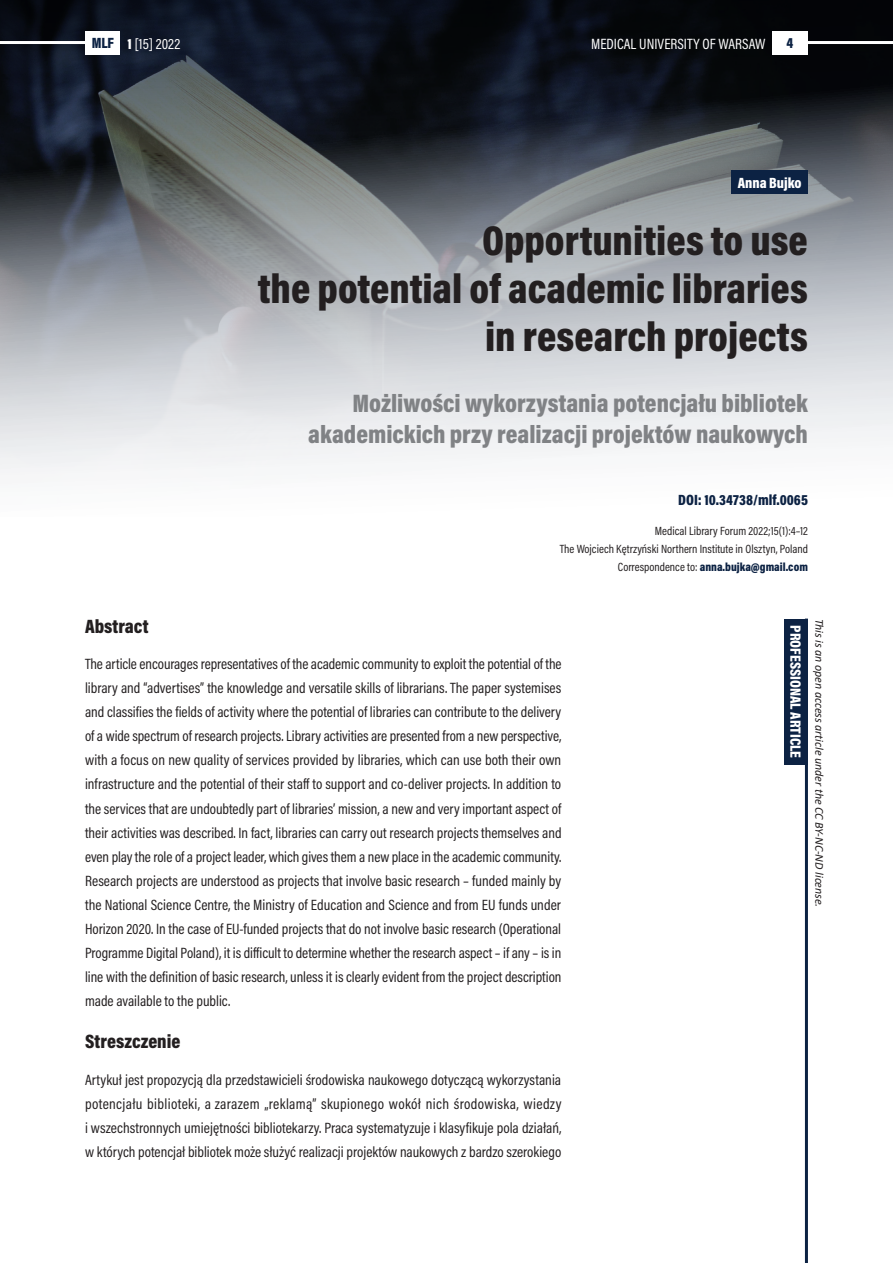
<style>
.page{position:relative;width:893px;height:1263px;background:#fff}
.page>*{position:absolute;margin:0;border:0;box-sizing:border-box;transform-origin:0 0}
.tytul{font:900 42px/48px "Acumin Pro Cond";color:#231f20;text-align:right}
.tytul_pol{font:900 25.5px/31.5px "Acumin Pro Cond";color:#808285;text-align:right}
.abstract{font:900 19.5px "Acumin Pro Cond";color:#231f20}
.abstact_text{font:15px/24px "Acumin Pro Cond";color:#231f20;text-align:justify}
.abstact_text-2{font:15px "Acumin Pro Cond";color:#fff}
.autorzy{font:900 15px "Acumin Pro Cond";color:#fff}
.doi{font:900 15px "Acumin Pro Cond";color:#0c2243}
.autorzy-2{font:900 15px "Acumin Pro Cond";color:#0c2243}
.dopisek{font:12px "Acumin Pro Cond";color:#231f20}
.txt{font:italic 12px "Calibri";letter-spacing:-.005em;color:#231f20}
.dopisek-2{font:900 12px "Acumin Pro Cond";color:#0c2243}
.s1{font-weight:900}
.s2{font-weight:400;color:#231f20}
</style>
<div class="page">
<svg style="left:0;top:0;width:893px;height:473px;background:#81858a"></svg>
<div style="left:731px;top:170px;width:77px;height:24px;background:#0c2243"></div>
<hr style="left:805px;top:619px;width:3px;height:644px;background:#0c2243">
<div style="left:784px;top:619px;width:24px;height:145px;background:#0c2243"></div>
<hr style="left:0;top:41px;width:88px;height:3px;background:#fff">
<hr style="left:806px;top:41px;width:87px;height:3px;background:#fff">
<div style="left:85px;top:31px;width:35px;height:23px;background:#fff"></div>
<div style="left:772px;top:31px;width:36px;height:23px;background:#fff"></div>
<p class="autorzy-2" style="left:92px;top:33px;width:24px">MLF</p>
<p class="abstact_text-2" style="left:128px;top:34px;width:54px"><span class="s1">1</span> [15] 2022</p>
<p class="abstact_text-2" style="left:591px;top:34px;width:176px">MEDICAL UNIVERSITY OF WARSAW</p>
<p class="autorzy-2" style="left:787px;top:33px;width:8px">4</p>
<p class="autorzy" style="left:738px;top:173px;width:65px">Anna Bujko</p>
<p class="tytul" style="left:258px;top:215px;width:551px">Opportunities to use<br>the potential of academic libraries in research projects</p>
<p class="tytul_pol" style="left:308px;top:387px;width:501px">Możliwości wykorzystania potencjału bibliotek akademickich przy realizacji projektów naukowych</p>
<p class="doi" style="left:678px;top:490px;width:131px">DOI: 10.34738/mlf.0065</p>
<p class="dopisek" style="left:655px;top:524px;width:155px">Medical Library Forum 2022;15(1):4–12</p>
<p class="dopisek" style="left:560px;top:542px;width:250px">The Wojciech Kętrzyński Northern Institute in Olsztyn, Poland</p>
<p class="dopisek-2" style="left:618px;top:559px;width:192px"><span class="s2">Correspondence to:</span> anna.bujka@gmail.com</p>
<p class="abstract" style="left:85px;top:613px;width:65px">Abstract</p>
<p class="abstact_text" style="left:85px;top:652px;width:478px">The article encourages representatives of the academic community to exploit the potential of the library and “advertises” the knowledge and versatile skills of librarians. The paper systemises and classifies the fields of activity where the potential of libraries can contribute to the delivery of a wide spectrum of research projects. Library activities are presented from a new perspective, with a focus on new quality of services provided by libraries, which can use both their own infrastructure and the potential of their staff to support and co-deliver projects. In addition to the services that are undoubtedly part of libraries’ mission, a new and very important aspect of their activities was described. In fact, libraries can carry out research projects themselves and even play the role of a project leader, which gives them a new place in the academic community.<br>Research projects are understood as projects that involve basic research – funded mainly by the National Science Centre, the Ministry of Education and Science and from EU funds under Horizon 2020. In the case of EU-funded projects that do not involve basic research (Operational Programme Digital Poland), it is difficult to determine whether the research aspect – if any – is in line with the definition of basic research, unless it is clearly evident from the project description made available to the public.</p>
<p class="abstract" style="left:85px;top:1028px;width:97px">Streszczenie</p>
<p class="abstact_text" style="left:85px;top:1067px;width:478px">Artykuł jest propozycją dla przedstawicieli środowiska naukowego dotyczącą wykorzystania potencjału biblioteki, a zarazem „reklamą” skupionego wokół nich środowiska, wiedzy i wszechstronnych umiejętności bibliotekarzy. Praca systematyzuje i klasyfikuje pola działań, w których potencjał bibliotek może służyć realizacji projektów naukowych z bardzo szerokiego</p>
<p class="autorzy" style="left:805px;top:625px;width:134px;rotate:90deg">PROFESSIONAL ARTICLE</p>
<p class="txt" style="left:828px;top:619px;width:290px;rotate:90deg">This is an open access article under the CC BY-NC-ND license.</p>
</div>
